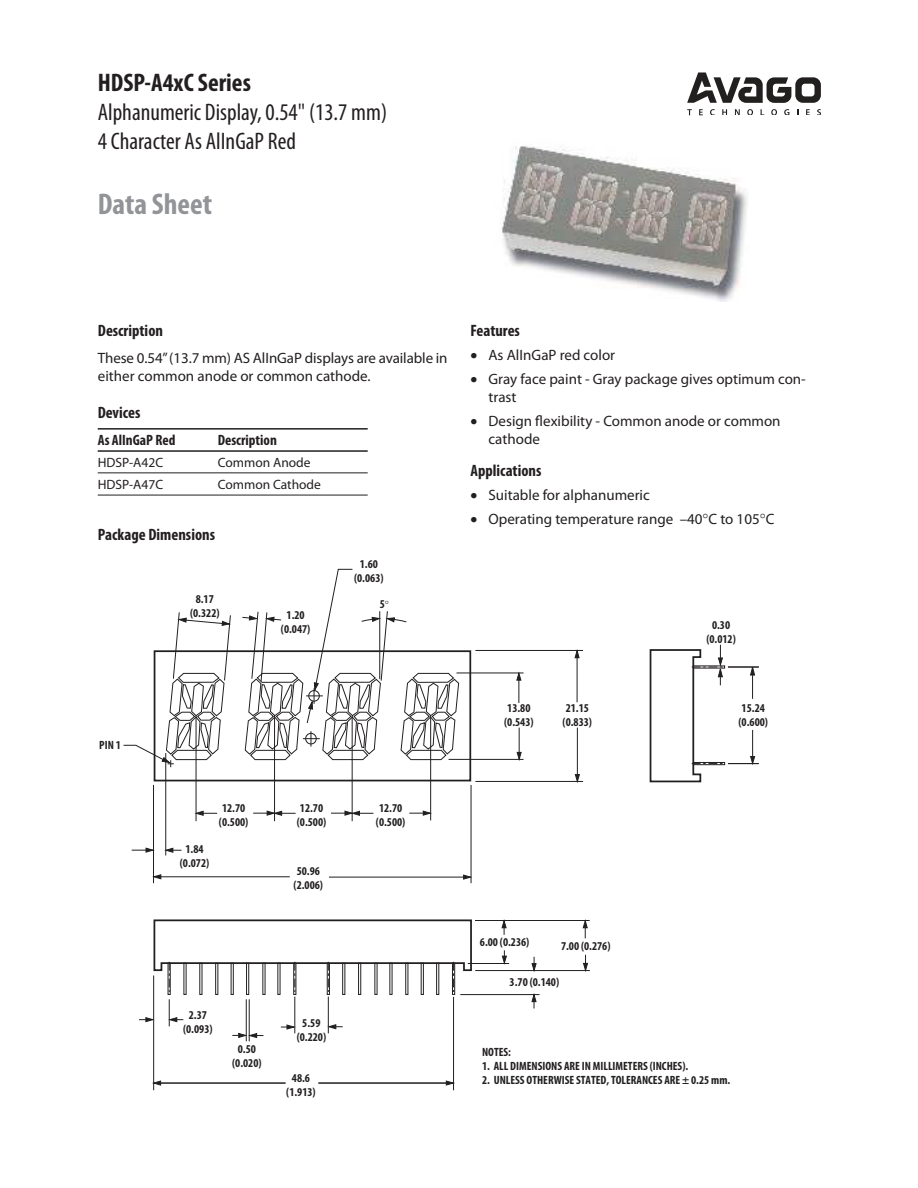
<style>
.page{position:relative;width:918px;height:1188px;background:#fff}
.page>*{position:absolute;margin:0;border:0;box-sizing:border-box;transform-origin:0 0}
.t1{font:700 condensed 30px "Myriad Pro";color:#929498}
.t2{font:700 condensed 25.5px "Myriad Pro";color:#231f20}
.t3{font:condensed 24px/28.8px "Myriad Pro";color:#231f20}
.t4{font:700 condensed 16.5px "Myriad Pro";color:#231f20}
.t5{font:15px/24px "Myriad Pro";color:#231f20}
.t6{font:700 condensed 15px "Myriad Pro";color:#231f20}
.t7{font:13.5px "Myriad Pro";color:#231f20}
.t8{font:700 condensed 12px/14.2px "Myriad Pro";color:#221f1f;text-align:center}
</style>
<div class="page">
<hr style="left:98px;top:428px;width:270px;height:2px;background:#231f20">
<hr style="left:98px;top:450px;width:270px;height:2px;background:#231f20">
<hr style="left:98px;top:472px;width:270px;height:1px;background:#231f20">
<hr style="left:98px;top:495px;width:270px;height:1px;background:#231f20">
<img style="left:502px;top:146px;width:245px;height:155px">
<svg style="left:687px;top:109px;width:5px;height:6px"></svg>
<svg style="left:699px;top:109px;width:4px;height:6px"></svg>
<svg style="left:710px;top:109px;width:5px;height:6px"></svg>
<svg style="left:722px;top:109px;width:5px;height:6px"></svg>
<svg style="left:735px;top:109px;width:5px;height:6px"></svg>
<svg style="left:747px;top:109px;width:6px;height:6px"></svg>
<svg style="left:771px;top:109px;width:6px;height:6px"></svg>
<svg style="left:784px;top:109px;width:5px;height:6px"></svg>
<svg style="left:806px;top:109px;width:4px;height:6px"></svg>
<svg style="left:817px;top:109px;width:3px;height:6px"></svg>
<svg style="left:687px;top:72px;width:133px;height:31px"></svg>
<svg style="left:153px;top:649px;width:549px;height:134px"></svg>
<div style="left:693px;top:665px;width:32px;height:4px;border:1px solid #221f1f"></div>
<div style="left:693px;top:762px;width:32px;height:3px;border:1px solid #221f1f"></div>
<div style="left:262px;top:963px;width:3px;height:32px;border:1px solid #221f1f"></div>
<div style="left:168px;top:963px;width:3px;height:32px;border:1px solid #221f1f"></div>
<div style="left:183px;top:963px;width:4px;height:32px;border:1px solid #221f1f"></div>
<div style="left:199px;top:963px;width:3px;height:32px;border:1px solid #221f1f"></div>
<div style="left:215px;top:963px;width:3px;height:32px;border:1px solid #221f1f"></div>
<div style="left:231px;top:963px;width:3px;height:32px;border:1px solid #221f1f"></div>
<div style="left:246px;top:963px;width:3px;height:32px;border:1px solid #221f1f"></div>
<div style="left:277px;top:963px;width:3px;height:32px;border:1px solid #221f1f"></div>
<div style="left:293px;top:963px;width:3px;height:32px;border:1px solid #221f1f"></div>
<div style="left:327px;top:963px;width:3px;height:32px;border:1px solid #221f1f"></div>
<div style="left:342px;top:963px;width:3px;height:32px;border:1px solid #221f1f"></div>
<div style="left:358px;top:963px;width:3px;height:32px;border:1px solid #221f1f"></div>
<div style="left:374px;top:963px;width:4px;height:32px;border:1px solid #221f1f"></div>
<div style="left:389px;top:963px;width:4px;height:32px;border:1px solid #221f1f"></div>
<div style="left:405px;top:963px;width:3px;height:32px;border:1px solid #221f1f"></div>
<div style="left:421px;top:963px;width:3px;height:32px;border:1px solid #221f1f"></div>
<div style="left:436px;top:963px;width:3px;height:32px;border:1px solid #221f1f"></div>
<div style="left:452px;top:963px;width:3px;height:32px;border:1px solid #221f1f"></div>
<svg style="left:531px;top:995px;width:6px;height:13px"></svg>
<svg style="left:532px;top:957px;width:5px;height:13px"></svg>
<svg style="left:154px;top:1081px;width:7px;height:5px"></svg>
<hr style="left:158px;top:1083px;width:128px;height:1px;background:#221f1f">
<svg style="left:463px;top:875px;width:8px;height:5px"></svg>
<hr style="left:329px;top:877px;width:136px;height:1px;background:#221f1f">
<svg style="left:409px;top:811px;width:21px;height:5px"></svg>
<svg style="left:154px;top:874px;width:7px;height:5px"></svg>
<hr style="left:159px;top:877px;width:131px;height:1px;background:#221f1f">
<svg style="left:197px;top:811px;width:20px;height:5px"></svg>
<svg style="left:253px;top:811px;width:43px;height:5px"></svg>
<svg style="left:331px;top:811px;width:42px;height:5px"></svg>
<svg style="left:132px;top:848px;width:21px;height:5px"></svg>
<svg style="left:165px;top:848px;width:16px;height:5px"></svg>
<svg style="left:281px;top:1024px;width:13px;height:6px"></svg>
<svg style="left:329px;top:1024px;width:14px;height:5px"></svg>
<svg style="left:232px;top:1033px;width:31px;height:5px"></svg>
<svg style="left:446px;top:1080px;width:7px;height:6px"></svg>
<hr style="left:318px;top:1083px;width:131px;height:1px;background:#221f1f">
<svg style="left:583px;top:921px;width:5px;height:17px"></svg>
<svg style="left:583px;top:955px;width:5px;height:15px"></svg>
<svg style="left:516px;top:674px;width:5px;height:29px"></svg>
<svg style="left:517px;top:728px;width:5px;height:31px"></svg>
<svg style="left:750px;top:668px;width:5px;height:31px"></svg>
<svg style="left:750px;top:756px;width:5px;height:7px"></svg>
<hr style="left:752px;top:730px;width:1px;height:30px;background:#221f1f">
<svg style="left:575px;top:651px;width:5px;height:7px"></svg>
<hr style="left:577px;top:655px;width:1px;height:47px;background:#221f1f">
<svg style="left:575px;top:774px;width:5px;height:7px"></svg>
<hr style="left:577px;top:728px;width:1px;height:50px;background:#221f1f">
<hr style="left:475px;top:920px;width:115px;height:1px;background:#221f1f">
<hr style="left:475px;top:970px;width:115px;height:1px;background:#221f1f">
<hr style="left:460px;top:994px;width:80px;height:1px;background:#221f1f">
<hr style="left:328px;top:997px;width:1px;height:36px;background:#221f1f">
<hr style="left:295px;top:997px;width:1px;height:36px;background:#221f1f">
<hr style="left:249px;top:999px;width:1px;height:42px;background:#221f1f">
<hr style="left:246px;top:999px;width:1px;height:42px;background:#221f1f">
<svg style="left:169px;top:999px;width:14px;height:27px"></svg>
<hr style="left:153px;top:975px;width:1px;height:115px;background:#221f1f">
<hr style="left:153px;top:785px;width:1px;height:98px;background:#221f1f">
<hr style="left:471px;top:785px;width:1px;height:98px;background:#221f1f">
<hr style="left:196px;top:716px;width:1px;height:105px;background:#221f1f">
<hr style="left:274px;top:716px;width:1px;height:105px;background:#221f1f">
<hr style="left:352px;top:716px;width:1px;height:105px;background:#221f1f">
<hr style="left:430px;top:716px;width:1px;height:104px;background:#221f1f">
<hr style="left:166px;top:753px;width:1px;height:102px;background:#221f1f">
<hr style="left:475px;top:650px;width:108px;height:1px;background:#221f1f">
<hr style="left:456px;top:673px;width:68px;height:1px;background:#221f1f">
<hr style="left:449px;top:759px;width:75px;height:1px;background:#221f1f">
<hr style="left:475px;top:781px;width:108px;height:1px;background:#221f1f">
<hr style="left:728px;top:667px;width:31px;height:1px;background:#221f1f">
<svg style="left:123px;top:612px;width:108px;height:155px"></svg>
<hr style="left:453px;top:997px;width:1px;height:93px;background:#221f1f">
<svg style="left:153px;top:919px;width:319px;height:73px"></svg>
<hr style="left:468px;top:963px;width:41px;height:1px;background:#221f1f">
<svg style="left:502px;top:921px;width:5px;height:14px"></svg>
<svg style="left:502px;top:950px;width:5px;height:13px"></svg>
<hr style="left:728px;top:763px;width:31px;height:1px;background:#221f1f">
<svg style="left:692px;top:763px;width:31px;height:1px"></svg>
<svg style="left:692px;top:645px;width:31px;height:40px"></svg>
<svg style="left:139px;top:1017px;width:14px;height:5px"></svg>
<svg style="left:242px;top:569px;width:218px;height:191px"></svg>
<h2 class="t2" style="left:98px;top:73px;width:155px">HDSP-A4xC Series</h2>
<h3 class="t3" style="left:98px;top:100px;width:291px">Alphanumeric Display, 0.54" (13.7 mm)<br>4 Character As AlInGaP Red</h3>
<h1 class="t1" style="left:98px;top:192px;width:116px">Data Sheet</h1>
<h3 class="t4" style="left:98px;top:324px;width:67px">Description</h3>
<p class="t5" style="left:98px;top:351px;width:351px;line-height:18px">These 0.54” (13.7 mm) AS AlInGaP displays are available in either common anode or common cathode.</p>
<h3 class="t4" style="left:98px;top:406px;width:44px">Devices</h3>
<p class="t6" style="left:98px;top:434px;width:79px">As AlInGaP Red</p>
<p class="t6" style="left:218px;top:434px;width:61px">Description</p>
<p class="t7" style="left:98px;top:457px;width:67px">HDSP-A42C</p>
<p class="t7" style="left:218px;top:457px;width:94px">Common Anode</p>
<p class="t7" style="left:98px;top:479px;width:67px">HDSP-A47C</p>
<p class="t7" style="left:218px;top:479px;width:105px">Common Cathode</p>
<h3 class="t4" style="left:98px;top:528px;width:119px">Package Dimensions</h3>
<p class="t8" style="left:354px;top:558px;width:31px">1.60 (0.063)</p>
<p class="t8" style="left:99px;top:738px;width:23px">PIN 1</p>
<p class="t8" style="left:190px;top:593px;width:31px">8.17 (0.322)</p>
<p class="t8" style="left:380px;top:598px;width:7px">5</p>
<p class="t8" style="left:281px;top:609px;width:31px">1.20 (0.047)</p>
<p class="t8" style="left:180px;top:843px;width:31px">1.84 (0.072)</p>
<p class="t8" style="left:219px;top:802px;width:31px;text-align:left">12.70 (0.500)</p>
<p class="t8" style="left:297px;top:802px;width:31px;text-align:left">12.70 (0.500)</p>
<p class="t8" style="left:294px;top:865px;width:31px;text-align:left">50.96 (2.006)</p>
<p class="t8" style="left:183px;top:1009px;width:31px">2.37 (0.093)</p>
<p class="t8" style="left:232px;top:1043px;width:31px">0.50 (0.020)</p>
<p class="t8" style="left:297px;top:1017px;width:31px">5.59 (0.220)</p>
<p class="t8" style="left:286px;top:1071px;width:31px">48.6 (1.913)</p>
<p class="t8" style="left:376px;top:802px;width:31px;text-align:left">12.70 (0.500)</p>
<h3 class="t4" style="left:471px;top:324px;width:51px">Features</h3>
<p class="t5" style="left:489px;top:345px;width:319px">As AlInGaP red color<br>Gray face paint - Gray package gives optimum con-</p>
<p class="t5" style="left:489px;top:387px;width:294px">trast<br>Design -exibility - Common anode or common</p>
<p class="t5" style="left:489px;top:429px;width:53px">cathode</p>
<h3 class="t4" style="left:471px;top:464px;width:72px">Applications</h3>
<p class="t5" style="left:489px;top:484px;width:287px">Suitable for alphanumeric<br>Operating temperature range –40 C to 105 C</p>
<p class="t8" style="left:706px;top:619px;width:31px">0.30 (0.012)</p>
<p class="t8" style="left:504px;top:702px;width:31px;text-align:left">13.80 (0.543)</p>
<p class="t8" style="left:563px;top:702px;width:31px;text-align:left">21.15 (0.833)</p>
<p class="t8" style="left:739px;top:702px;width:31px;text-align:left">15.24 (0.600)</p>
<p class="t8" style="left:480px;top:936px;width:51px">6.00 (0.236)</p>
<p class="t8" style="left:561px;top:940px;width:51px">7.00 (0.276)</p>
<p class="t8" style="left:510px;top:975px;width:51px">3.70 (0.140)</p>
<p class="t8" style="left:482px;top:1046px;width:30px">NOTES:</p>
<p class="t8" style="left:482px;top:1060px;width:208px">1. ALL DIMENSIONS ARE IN MILLIMETERS (INCHES).</p>
<p class="t8" style="left:482px;top:1074px;width:250px">2. UNLESS OTHERWISE STATED, TOLERANCES ARE ± 0.25 mm.</p>
</div>
